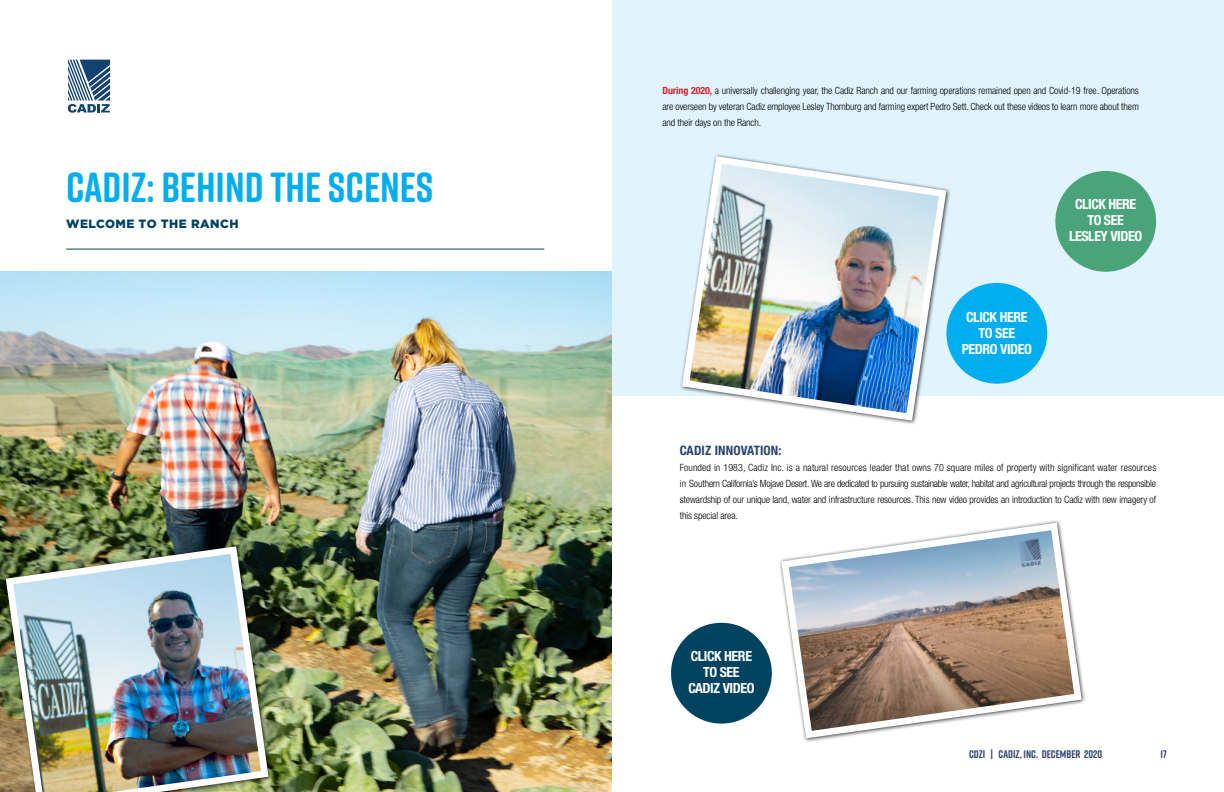
<style>
.page{position:relative;width:1224px;height:792px;background:#fff}
.page>*{position:absolute;margin:0;border:0;box-sizing:border-box;transform-origin:0 0}
.t1{font:700 42px "Rift Soft";color:#00aeef}
.t2{font:700 condensed 14px/16px "Helvetica Neue";letter-spacing:-.03em;color:#fff;text-align:center}
.t3{font:700 condensed 13px "Helvetica Neue";letter-spacing:.01em;color:#2b456f}
.t4{font:900 12px "Gotham";letter-spacing:.04em;color:#004361}
.t5{font:700 11px "Rift Soft";color:#2b456f}
.t6{font:300 condensed 10px/16px "Helvetica Neue";letter-spacing:-.01em;color:#000;text-align:justify}
.s1{font-weight:700;color:#d2232a}
</style>
<div class="page">
<img style="left:0;top:271px;width:612px;height:521px">
<div style="left:612px;top:0;width:612px;height:396px;background:#e1f4fd"></div>
<hr style="left:66px;top:249px;width:478px;height:1px;background:#004361">
<svg style="left:68px;top:60px;width:42px;height:53px"></svg>
<img style="left:2px;top:543px;width:270px;height:249px">
<img style="left:680px;top:154px;width:270px;height:270px">
<div style="left:1055px;top:171px;width:101px;height:101px;background:#4aa47a;border-radius:50%"></div>
<div style="left:946px;top:283px;width:101px;height:101px;background:#00aeef;border-radius:50%"></div>
<svg style="left:779px;top:520px;width:306px;height:222px"></svg>
<div style="left:671px;top:623px;width:101px;height:101px;background:#004361;border-radius:50%"></div>
<h1 class="t1" style="left:66px;top:157px;width:369px">CADIZ: BEHIND THE SCENES</h1>
<p class="t4" style="left:66px;top:217px;width:174px">WELCOME TO THE RANCH</p>
<p class="t6" style="left:662px;top:82px;width:478px"><span class="s1">During 2020,</span> a universally challenging year, the Cadiz Ranch and our farming operations remained open and Covid-19 free. Operations are overseen by veteran Cadiz employee Lesley Thornburg and farming expert Pedro Sett. Check out these videos to learn more about them and their days on the Ranch.</p>
<h2 class="t2" style="left:962px;top:308px;width:72px">CLICK HERE<br>TO SEE<br>PEDRO VIDEO</h2>
<h2 class="t2" style="left:1069px;top:196px;width:75px">CLICK HERE<br>TO SEE<br>LESLEY VIDEO</h2>
<h3 class="t3" style="left:680px;top:443px;width:103px">CADIZ INNOVATION:</h3>
<p class="t6" style="left:680px;top:459px;width:478px">Founded in 1983, Cadiz Inc. is a natural resources leader that owns 70 square miles of property with significant water resources in Southern California’s Mojave Desert. We are dedicated to pursuing sustainable water, habitat and agricultural projects through the responsible stewardship of our unique land, water and infrastructure resources. This new video provides an introduction to Cadiz with new imagery of this special area.</p>
<h2 class="t2" style="left:688px;top:648px;width:68px">CLICK HERE<br>TO SEE<br>CADIZ VIDEO</h2>
<p class="t5" style="left:969px;top:746px;width:135px">CDZI | CADIZ, INC. DECEMBER 2020</p>
<p class="t5" style="left:1160px;top:746px;width:8px">17</p>
</div>
